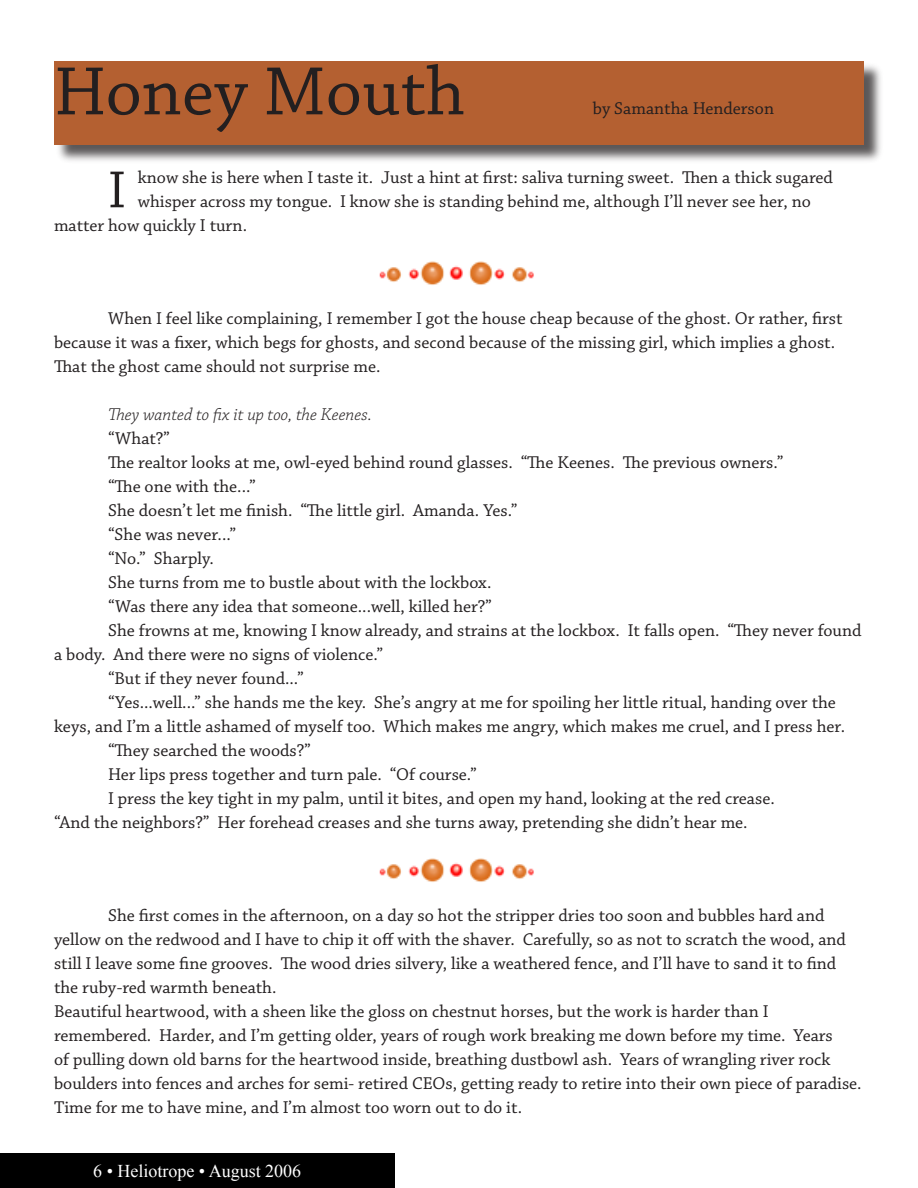
<style>
.page{position:relative;width:918px;height:1188px;background:#fff}
.page>*{position:absolute;margin:0;border:0;box-sizing:border-box;transform-origin:0 0}
.TOC_Entry{font:72px "Chaparral Pro";color:#231f20}
.t1{font:54.9px "Chaparral Pro";color:#231f20}
.TOC_Entry-2{font:18px/24px "Chaparral Pro";color:#231f20}
.t2{font:italic 300 18px "Chaparral Pro";color:#231f20}
.t3{font:18px "Times New Roman";color:#fff}
</style>
<div class="page">
<div style="left:0;top:1154px;width:394px;height:34px;background:#000"></div>
<img style="left:379px;top:261px;width:155px;height:24px">
<img style="left:379px;top:858px;width:155px;height:24px">
<div style="left:54px;top:62px;width:830px;height:101px;background:#231f20;opacity:.75"></div>
<div style="left:54px;top:61px;width:810px;height:83px;background:#b46031"></div>
<p class="TOC_Entry" style="left:54px;top:52px;width:413px">Honey Mouth</p>
<p class="TOC_Entry-2" style="left:593px;top:97px;width:183px">by Samantha Henderson</p>
<p class="t1" style="left:108px;top:160px;width:19px">I</p>
<p class="TOC_Entry-2" style="left:138px;top:166px;width:697px">know she is here when I taste it. Just a hint at first: saliva turning sweet. Then a thick sugared</p>
<p class="TOC_Entry-2" style="left:138px;top:190px;width:675px">whisper across my tongue. I know she is standing behind me, although I’ll never see her, no</p>
<p class="TOC_Entry-2" style="left:54px;top:214px;width:195px">matter how quickly I turn.</p>
<p class="TOC_Entry-2" style="left:54px;top:307px;width:790px;text-indent:54px">When I feel like complaining, I remember I got the house cheap because of the ghost. Or rather, first because it was a fixer, which begs for ghosts, and second because of the missing girl, which implies a ghost.<br>That the ghost came should not surprise me.</p>
<p class="t2" style="left:108px;top:405px;width:265px">They wanted to fix it up too, the Keenes.</p>
<p class="TOC_Entry-2" style="left:108px;top:427px;width:63px">“What?”</p>
<p class="TOC_Entry-2" style="left:108px;top:451px;width:677px">The realtor looks at me, owl-eyed behind round glasses. “The Keenes. The previous owners.”</p>
<p class="TOC_Entry-2" style="left:108px;top:475px;width:149px">“The one with the...”</p>
<p class="TOC_Entry-2" style="left:108px;top:499px;width:411px">She doesn’t let me finish. “The little girl. Amanda. Yes.”</p>
<p class="TOC_Entry-2" style="left:108px;top:523px;width:130px">“She was never...”</p>
<p class="TOC_Entry-2" style="left:108px;top:547px;width:107px">“No.” Sharply.</p>
<p class="TOC_Entry-2" style="left:108px;top:571px;width:385px">She turns from me to bustle about with the lockbox.</p>
<p class="TOC_Entry-2" style="left:108px;top:595px;width:385px">“Was there any idea that someone...well, killed her?”</p>
<p class="TOC_Entry-2" style="left:54px;top:619px;width:809px;text-indent:54px">She frowns at me, knowing I know already, and strains at the lockbox. It falls open. “They never found a body. And there were no signs of violence.”</p>
<p class="TOC_Entry-2" style="left:108px;top:667px;width:197px">“But if they never found...”</p>
<p class="TOC_Entry-2" style="left:54px;top:691px;width:793px;text-indent:54px">“Yes...well...” she hands me the key. She’s angry at me for spoiling her little ritual, handing over the keys, and I’m a little ashamed of myself too. Which makes me angry, which makes me cruel, and I press her.</p>
<p class="TOC_Entry-2" style="left:108px;top:739px;width:204px">“They searched the woods?”</p>
<p class="TOC_Entry-2" style="left:108px;top:763px;width:370px">Her lips press together and turn pale. “Of course.”</p>
<p class="TOC_Entry-2" style="left:108px;top:787px;width:668px">I press the key tight in my palm, until it bites, and open my hand, looking at the red crease.</p>
<p class="TOC_Entry-2" style="left:54px;top:811px;width:695px">“And the neighbors?” Her forehead creases and she turns away, pretending she didn’t hear me.</p>
<p class="TOC_Entry-2" style="left:54px;top:904px;width:793px;text-indent:54px">She first comes in the afternoon, on a day so hot the stripper dries too soon and bubbles hard and yellow on the redwood and I have to chip it off with the shaver. Carefully, so as not to scratch the wood, and still I leave some fine grooves. The wood dries silvery, like a weathered fence, and I’ll have to sand it to find the ruby-red warmth beneath.</p>
<p class="TOC_Entry-2" style="left:54px;top:1000px;width:809px">Beautiful heartwood, with a sheen like the gloss on chestnut horses, but the work is harder than I remembered. Harder, and I’m getting older, years of rough work breaking me down before my time. Years<br>of pulling down old barns for the heartwood inside, breathing dustbowl ash. Years of wrangling river rock boulders into fences and arches for semi- retired CEOs, getting ready to retire into their own piece of paradise.<br>Time for me to have mine, and I’m almost too worn out to do it.</p>
<p class="t3" style="left:107px;top:1159px;width:195px">• Heliotrope • August 2006</p>
</div>
